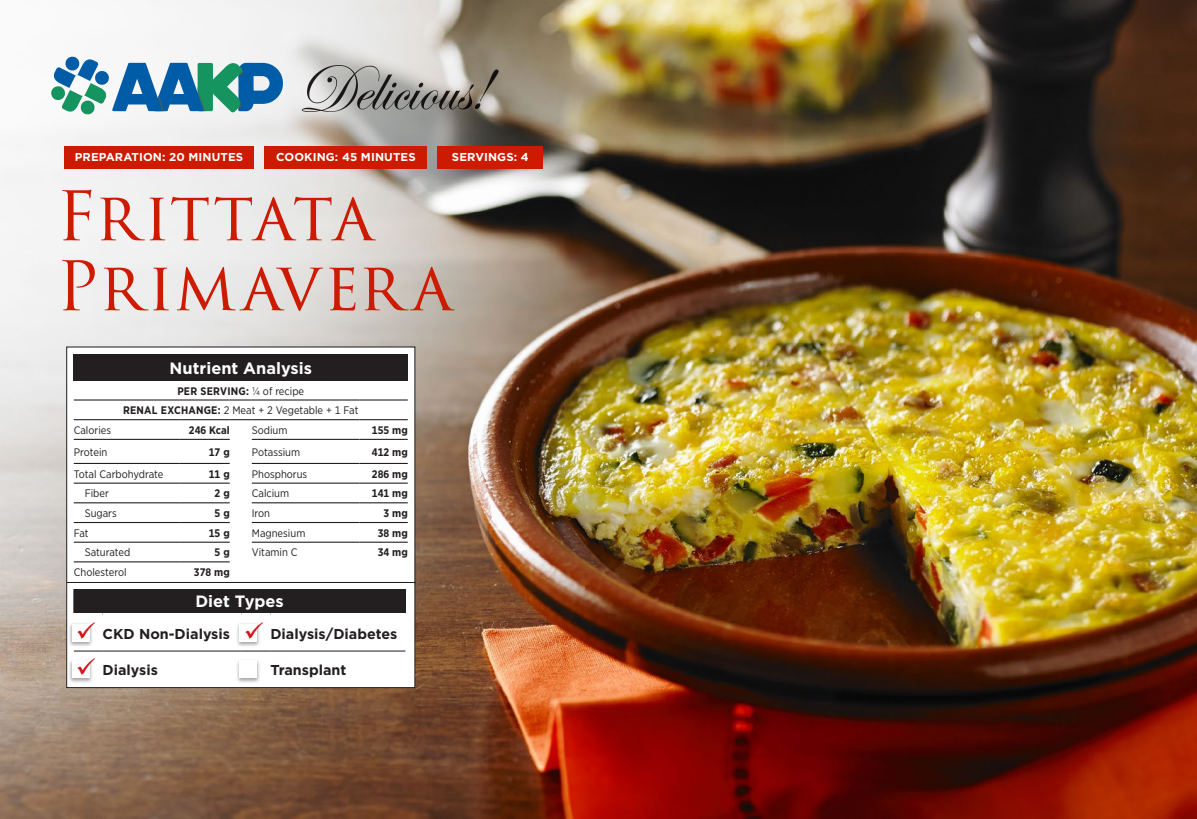
<style>
.page{position:relative;width:1197px;height:819px;background:#fff}
.page>*{position:absolute;margin:0;border:0;box-sizing:border-box;transform-origin:0 0}
.t1{font:66.5px/70px "Trajan Pro 3";color:#cd1b01}
.Recipe_No_Rule{font:700 16.45px "Gotham";color:#fff}
.Recipe_No_Rule-2{font:700 14.35px "Gotham";color:#231f20}
.Recipe_No_Rule-3{font:700 11.55px "Gotham";letter-spacing:.01em;color:#fff}
.Nut_left{font:10.85px "Gotham Narrow";color:#231f20}
.Nutrician_Number{font:700 10.85px "Gotham Narrow";color:#231f20}
.Nut_Nested{font:10.85px "Gotham Narrow";color:#231f20}
.Nut_Nested-2{font:700 10.85px "Gotham Narrow";letter-spacing:.02em;color:#231f20}
.s1{font-weight:400}
.s2{font-weight:700}
</style>
<div class="page">
<img style="left:0;top:0;width:1197px;height:819px">
<svg style="left:51px;top:57px;width:232px;height:57px"></svg>
<img style="left:295px;top:54px;width:207px;height:67px">
<div style="left:67px;top:347px;width:348px;height:237px;background:#fff"></div>
<div style="left:74px;top:354px;width:334px;height:26px;background:#231f20"></div>
<hr style="left:74px;top:439px;width:105px;height:1px;background:#231f20">
<hr style="left:179px;top:439px;width:51px;height:1px;background:#231f20">
<hr style="left:252px;top:439px;width:108px;height:1px;background:#231f20">
<hr style="left:360px;top:439px;width:48px;height:1px;background:#231f20">
<hr style="left:74px;top:463px;width:105px;height:1px;background:#231f20">
<hr style="left:179px;top:463px;width:51px;height:1px;background:#231f20">
<hr style="left:252px;top:463px;width:108px;height:1px;background:#231f20">
<hr style="left:360px;top:463px;width:48px;height:1px;background:#231f20">
<hr style="left:74px;top:483px;width:105px;height:1px;background:#231f20">
<hr style="left:179px;top:483px;width:51px;height:1px;background:#231f20">
<hr style="left:252px;top:483px;width:108px;height:1px;background:#231f20">
<hr style="left:360px;top:483px;width:48px;height:1px;background:#231f20">
<hr style="left:74px;top:502px;width:105px;height:1px;background:#231f20">
<hr style="left:179px;top:502px;width:51px;height:1px;background:#231f20">
<hr style="left:252px;top:502px;width:108px;height:1px;background:#231f20">
<hr style="left:360px;top:502px;width:48px;height:1px;background:#231f20">
<hr style="left:74px;top:522px;width:105px;height:1px;background:#231f20">
<hr style="left:179px;top:522px;width:51px;height:1px;background:#231f20">
<hr style="left:252px;top:522px;width:108px;height:1px;background:#231f20">
<hr style="left:360px;top:522px;width:48px;height:1px;background:#231f20">
<hr style="left:74px;top:542px;width:105px;height:1px;background:#231f20">
<hr style="left:179px;top:542px;width:51px;height:1px;background:#231f20">
<hr style="left:252px;top:542px;width:108px;height:1px;background:#231f20">
<hr style="left:360px;top:542px;width:48px;height:1px;background:#231f20">
<hr style="left:74px;top:561px;width:105px;height:1px;background:#231f20">
<hr style="left:179px;top:561px;width:51px;height:1px;background:#231f20">
<hr style="left:74px;top:380px;width:105px;height:1px;background:#231f20">
<hr style="left:179px;top:380px;width:51px;height:1px;background:#231f20">
<svg style="left:230px;top:380px;width:22px;height:1px"></svg>
<hr style="left:252px;top:380px;width:108px;height:1px;background:#231f20">
<hr style="left:360px;top:380px;width:48px;height:1px;background:#231f20">
<hr style="left:74px;top:399px;width:105px;height:2px;background:#231f20">
<hr style="left:179px;top:399px;width:51px;height:2px;background:#231f20">
<hr style="left:230px;top:399px;width:22px;height:2px;background:#231f20">
<hr style="left:252px;top:399px;width:108px;height:2px;background:#231f20">
<hr style="left:360px;top:399px;width:48px;height:2px;background:#231f20">
<hr style="left:74px;top:419px;width:105px;height:1px;background:#231f20">
<hr style="left:179px;top:419px;width:51px;height:1px;background:#231f20">
<svg style="left:230px;top:419px;width:22px;height:1px"></svg>
<hr style="left:252px;top:419px;width:108px;height:1px;background:#231f20">
<hr style="left:360px;top:419px;width:48px;height:1px;background:#231f20">
<div style="left:64px;top:146px;width:190px;height:22px;background:#cd1b01"></div>
<div style="left:264px;top:146px;width:163px;height:22px;background:#cd1b01"></div>
<div style="left:438px;top:146px;width:105px;height:22px;background:#cd1b01"></div>
<div style="left:67px;top:582px;width:348px;height:106px;background:#fff"></div>
<div style="left:74px;top:590px;width:331px;height:25px;background:#231f20"></div>
<hr style="left:73px;top:589px;width:30px;height:1px;background:#231f20">
<svg style="left:73px;top:590px;width:1px;height:23px"></svg>
<hr style="left:103px;top:589px;width:139px;height:1px;background:#231f20">
<svg style="left:242px;top:589px;width:28px;height:1px"></svg>
<hr style="left:270px;top:589px;width:136px;height:1px;background:#231f20">
<svg style="left:405px;top:590px;width:1px;height:23px"></svg>
<svg style="left:74px;top:651px;width:29px;height:1px"></svg>
<hr style="left:103px;top:651px;width:139px;height:1px;background:#231f20">
<svg style="left:242px;top:651px;width:28px;height:1px"></svg>
<hr style="left:270px;top:651px;width:135px;height:1px;background:#231f20">
<hr style="left:73px;top:613px;width:30px;height:4px;background:#fff">
<hr style="left:103px;top:613px;width:139px;height:4px;background:#fff">
<hr style="left:242px;top:613px;width:28px;height:4px;background:#fff">
<hr style="left:270px;top:613px;width:136px;height:4px;background:#fff">
<div style="left:66px;top:582px;width:349px;height:106px;border:1px solid #231f20"></div>
<div style="left:68px;top:622px;width:25px;height:26px;background:#231f20;opacity:.4"></div>
<div style="left:72px;top:624px;width:17px;height:17px;background:#fff"></div>
<div style="left:235px;top:622px;width:26px;height:26px;background:#231f20;opacity:.4"></div>
<div style="left:240px;top:624px;width:17px;height:17px;background:#fff"></div>
<div style="left:68px;top:658px;width:25px;height:26px;background:#231f20;opacity:.4"></div>
<div style="left:72px;top:660px;width:17px;height:18px;background:#fff"></div>
<div style="left:235px;top:658px;width:26px;height:26px;background:#231f20;opacity:.4"></div>
<div style="left:240px;top:660px;width:17px;height:18px;background:#fff"></div>
<svg style="left:78px;top:622px;width:15px;height:16px"></svg>
<svg style="left:246px;top:622px;width:15px;height:16px"></svg>
<svg style="left:78px;top:658px;width:15px;height:17px"></svg>
<p class="Recipe_No_Rule-3" style="left:75px;top:149px;width:170px">PREPARATION: 20 MINUTES</p>
<p class="Recipe_No_Rule-3" style="left:276px;top:149px;width:141px">COOKING: 45 MINUTES</p>
<p class="Recipe_No_Rule-3" style="left:452px;top:149px;width:78px">SERVINGS: 4</p>
<p class="t1" style="left:56px;top:184px;width:398px">Frittata<br>Primavera</p>
<p class="Recipe_No_Rule" style="left:170px;top:357px;width:144px">Nutrient Analysis</p>
<p class="Nut_Nested-2" style="left:177px;top:384px;width:128px">PER SERVING: <span class="s1">1/4 of recipe</span></p>
<p class="Nut_Nested" style="left:123px;top:404px;width:237px"><span class="s2">RENAL EXCHANGE:</span> 2 Meat + 2 Vegetable + 1 Fat</p>
<p class="Nut_left" style="left:74px;top:423px;width:39px">Calories</p>
<p class="Nutrician_Number" style="left:189px;top:423px;width:42px">246 Kcal</p>
<p class="Nut_left" style="left:252px;top:423px;width:37px">Sodium</p>
<p class="Nutrician_Number" style="left:372px;top:423px;width:37px">155 mg</p>
<p class="Nut_left" style="left:74px;top:445px;width:35px">Protein</p>
<p class="Nutrician_Number" style="left:209px;top:445px;width:22px">17 g</p>
<p class="Nut_left" style="left:252px;top:445px;width:50px">Potassium</p>
<p class="Nutrician_Number" style="left:372px;top:445px;width:37px">412 mg</p>
<p class="Nut_left" style="left:74px;top:467px;width:91px">Total Carbohydrate</p>
<p class="Nutrician_Number" style="left:209px;top:467px;width:22px">11 g</p>
<p class="Nut_left" style="left:252px;top:467px;width:57px">Phosphorus</p>
<p class="Nutrician_Number" style="left:372px;top:467px;width:37px">286 mg</p>
<p class="Nut_left" style="left:85px;top:487px;width:26px">Fiber</p>
<p class="Nutrician_Number" style="left:215px;top:487px;width:17px">2 g</p>
<p class="Nut_left" style="left:252px;top:487px;width:39px">Calcium</p>
<p class="Nutrician_Number" style="left:372px;top:487px;width:37px">141 mg</p>
<p class="Nut_left" style="left:85px;top:507px;width:34px">Sugars</p>
<p class="Nutrician_Number" style="left:215px;top:506px;width:17px">5 g</p>
<p class="Nut_left" style="left:252px;top:507px;width:20px">Iron</p>
<p class="Nutrician_Number" style="left:384px;top:506px;width:26px">3 mg</p>
<p class="Nut_left" style="left:74px;top:526px;width:16px">Fat</p>
<p class="Nutrician_Number" style="left:209px;top:526px;width:22px">15 g</p>
<p class="Nut_left" style="left:252px;top:526px;width:55px">Magnesium</p>
<p class="Nutrician_Number" style="left:378px;top:526px;width:32px">38 mg</p>
<p class="Nut_left" style="left:85px;top:546px;width:47px">Saturated</p>
<p class="Nutrician_Number" style="left:215px;top:546px;width:17px">5 g</p>
<p class="Nut_left" style="left:252px;top:546px;width:47px">Vitamin C</p>
<p class="Nutrician_Number" style="left:378px;top:546px;width:32px">34 mg</p>
<p class="Nut_left" style="left:74px;top:566px;width:54px">Cholesterol</p>
<p class="Nutrician_Number" style="left:194px;top:565px;width:37px">378 mg</p>
<p class="Recipe_No_Rule" style="left:195px;top:590px;width:90px">Diet Types</p>
<p class="Recipe_No_Rule-2" style="left:103px;top:624px;width:129px">CKD Non-Dialysis</p>
<p class="Recipe_No_Rule-2" style="left:270px;top:624px;width:129px">Dialysis/Diabetes</p>
<p class="Recipe_No_Rule-2" style="left:103px;top:660px;width:57px">Dialysis</p>
<p class="Recipe_No_Rule-2" style="left:270px;top:660px;width:78px">Transplant</p>
</div>
